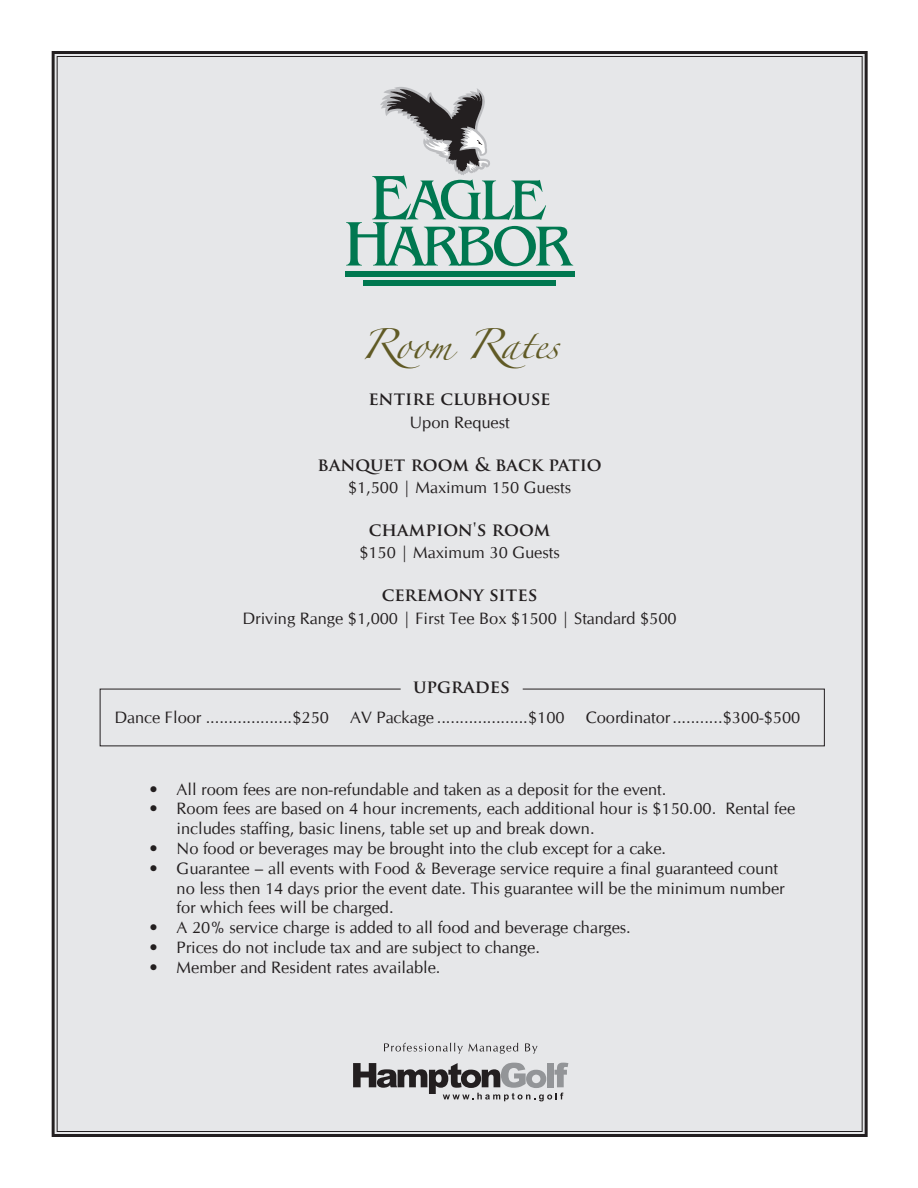
<style>
.page{position:relative;width:918px;height:1188px;background:#fff}
.page>*{position:absolute;margin:0;border:0;box-sizing:border-box;transform-origin:0 0}
.t1{font:27px "Zapfino";color:#605a25}
.t2{font:700 18px "Trajan Pro";color:#231f20}
.t3{font:16.5px/19.8px "CG Omega";color:#231f20}
</style>
<div class="page">
<div style="left:51px;top:51px;width:817px;height:1086px;background:#e6e7e9"></div>
<div style="left:345px;top:271px;width:229px;height:6px;background:#007850"></div>
<div style="left:363px;top:280px;width:192px;height:5px;background:#007850"></div>
<svg style="left:346px;top:87px;width:227px;height:179px;background:#b3c6c1"></svg>
<svg style="left:384px;top:1043px;width:134px;height:11px"></svg>
<svg style="left:525px;top:1043px;width:13px;height:11px"></svg>
<svg style="left:353px;top:1063px;width:215px;height:38px;background:#a3a3a5"></svg>
<div style="left:99px;top:688px;width:726px;height:59px;background:#e6e7e9"></div>
<h1 class="t1" style="left:360px;top:333px;width:200px">Room Rates</h1>
<p class="t2" style="left:369px;top:388px;width:184px">ENTIRE CLUBHOUSE</p>
<p class="t3" style="left:409px;top:412px;width:102px">Upon Request</p>
<p class="t2" style="left:317px;top:453px;width:286px">BANQUET ROOM &amp; BACK PATIO</p>
<p class="t3" style="left:348px;top:478px;width:225px">$1,500 | Maximum 150 Guests</p>
<p class="t2" style="left:369px;top:518px;width:183px">CHAMPION'S ROOM</p>
<p class="t3" style="left:359px;top:543px;width:202px">$150 | Maximum 30 Guests</p>
<p class="t2" style="left:382px;top:584px;width:157px">CEREMONY SITES</p>
<p class="t3" style="left:242px;top:608px;width:436px">Driving Range $1,000 | First Tee Box $1500 | Standard $500</p>
<p class="t2" style="left:413px;top:675px;width:98px">UPGRADES</p>
<p class="t3" style="left:114px;top:708px;width:216px">Dance Floor ...................$250</p>
<p class="t3" style="left:350px;top:708px;width:216px">AV Package ....................$100</p>
<p class="t3" style="left:586px;top:708px;width:216px">Coordinator...........$300-$500</p>
<p class="t3" style="left:150px;top:779px;width:518px">• All room fees are non-refundable and taken as a deposit for the event.</p>
<p class="t3" style="left:177px;top:799px;width:620px;text-indent:-27px">• Room fees are based on 4 hour increments, each additional hour is $150.00. Rental fee includes staffing, basic linens, table set up and break down.</p>
<p class="t3" style="left:150px;top:838px;width:518px">• No food or beverages may be brought into the club except for a cake.</p>
<p class="t3" style="left:177px;top:858px;width:610px;text-indent:-27px">• Guarantee – all events with Food &amp; Beverage service require a final guaranteed count no less then 14 days prior the event date. This guarantee will be the minimum number for which fees will be charged.</p>
<p class="t3" style="left:150px;top:918px;width:483px">• A 20% service charge is added to all food and beverage charges.</p>
<p class="t3" style="left:150px;top:937px;width:392px">• Prices do not include tax and are subject to change.</p>
<p class="t3" style="left:150px;top:957px;width:292px">• Member and Resident rates available.</p>
</div>
